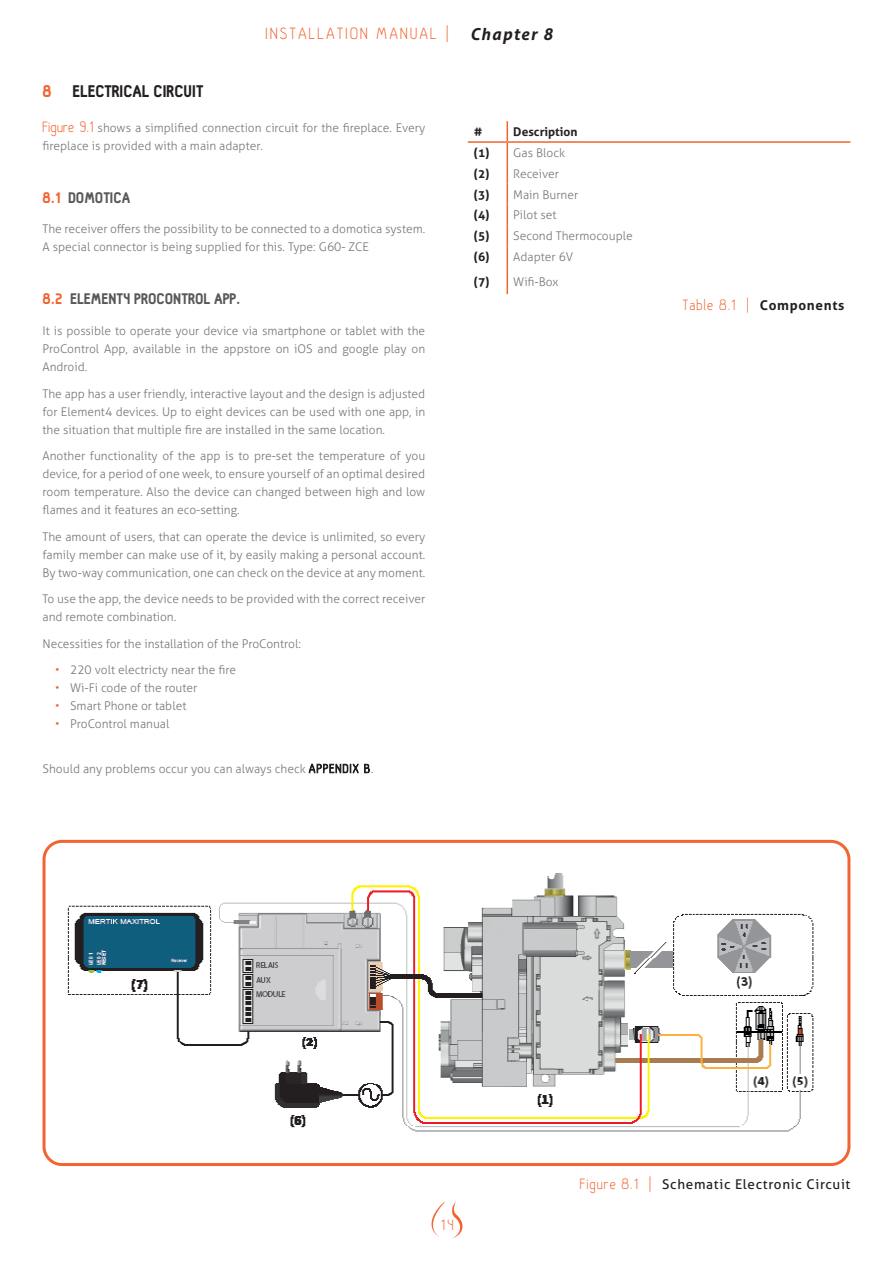
<style>
.page{position:relative;width:893px;height:1263px;background:#fff}
.page>*{position:absolute;margin:0;border:0;box-sizing:border-box;transform-origin:0 0}
.t1{font:300 18px "Hallosans";letter-spacing:.11em;color:#f26431}
.t2{font:900 16.5px "Hallosans";color:#231f20}
.t3{font:300 16.5px "Hallosans";color:#f26431}
.t4{font:900 15px "Hallosans";color:#57585a}
.t5{font:13.5px "Aller";letter-spacing:.05em;color:#231f20}
.t6{font:700 13.5px "Aller";letter-spacing:.05em;color:#231f20}
.t7{font:300 12px/18px "Aller";color:#76787b;text-align:justify}
.Table__Black_Bold_L{font:700 12px "Aller";color:#231f20}
.s1{font-family:"Aller";font-weight:700;font-style:italic;font-size:16.5px;color:#231f20}
.s2{color:#f26431}
.s3{font-family:"Hallosans";font-size:16.5px;color:#f26431}
.s4{font-family:"Hallosans";font-size:13.5px;color:#231f20}
.s5{font-family:"Hallosans";font-weight:300;font-size:16.5px;color:#f26431}
</style>
<div class="page">
<svg style="left:431px;top:1201px;width:14px;height:36px"></svg>
<svg style="left:452px;top:1201px;width:10px;height:37px"></svg>
<hr style="left:468px;top:141px;width:39px;height:2px;background:#f26431">
<hr style="left:507px;top:141px;width:343px;height:2px;background:#f26431">
<svg style="left:507px;top:121px;width:1px;height:173px"></svg>
<img style="left:67px;top:874px;width:747px;height:258px">
<div style="left:43px;top:840px;width:807px;height:326px;border:3px solid #f26431;border-radius:18px"></div>
<h1 class="t1" style="left:265px;top:24px;width:289px">INSTALLATION MANUAL | <span class="s1">Chapter 8</span></h1>
<p class="t2" style="left:43px;top:82px;width:162px"><span class="s2">8</span> ELECTRICAL CIRCUIT</p>
<p class="t7" style="left:43px;top:118px;width:384px"><span class="s3">Figure 9.1</span> shows a simplified connection circuit for the fireplace. Every fireplace is provided with a main adapter.</p>
<p class="t4" style="left:43px;top:189px;width:89px"><span class="s2">8.1</span> DOMOTICA</p>
<p class="t7" style="left:43px;top:220px;width:384px">The receiver offers the possibility to be connected to a domotica system.<br>A special connector is being supplied for this. Type: G60- ZCE</p>
<p class="t4" style="left:43px;top:291px;width:198px"><span class="s2">8.2</span> ELEMENT4 PROCONTROL APP.</p>
<p class="t7" style="left:43px;top:322px;width:384px">It is possible to operate your device via smartphone or tablet with the ProControl App, available in the appstore on iOS and google play on Android.</p>
<p class="t7" style="left:43px;top:384px;width:384px">The app has a user friendly, interactive layout and the design is adjusted for Element4 devices. Up to eight devices can be used with one app, in the situation that multiple fire are installed in the same location.</p>
<p class="t7" style="left:43px;top:447px;width:384px">Another functionality of the app is to pre-set the temperature of you device, for a period of one week, to ensure yourself of an optimal desired room temperature. Also the device can changed between high and low flames and it features an eco-setting.</p>
<p class="t7" style="left:43px;top:527px;width:384px">The amount of users, that can operate the device is unlimited, so every family member can make use of it, by easily making a personal account.<br>By two-way communication, one can check on the device at any moment.</p>
<p class="t7" style="left:43px;top:590px;width:384px">To use the app, the device needs to be provided with the correct receiver and remote combination.</p>
<p class="t7" style="left:43px;top:634px;width:260px">Necessities for the installation of the ProControl:</p>
<p class="t7" style="left:55px;top:661px;width:182px"><span class="s2">•</span> 220 volt electricty near the fire</p>
<p class="t7" style="left:55px;top:679px;width:144px"><span class="s2">•</span> Wi-Fi code of the router</p>
<p class="t7" style="left:55px;top:697px;width:133px"><span class="s2">•</span> Smart Phone or tablet</p>
<p class="t7" style="left:55px;top:715px;width:116px"><span class="s2">•</span> ProControl manual</p>
<p class="t7" style="left:43px;top:759px;width:333px">Should any problems occur you can always check <span class="s4">APPENDIX B</span>.</p>
<p class="Table__Black_Bold_L" style="left:474px;top:124px;width:10px">#</p>
<p class="Table__Black_Bold_L" style="left:513px;top:124px;width:66px">Description</p>
<p class="Table__Black_Bold_L" style="left:474px;top:145px;width:17px">(1)</p>
<p class="t7" style="left:513px;top:144px;width:53px">Gas Block</p>
<p class="Table__Black_Bold_L" style="left:474px;top:166px;width:17px">(2)</p>
<p class="t7" style="left:513px;top:164px;width:47px">Receiver</p>
<p class="Table__Black_Bold_L" style="left:474px;top:187px;width:17px">(3)</p>
<p class="t7" style="left:513px;top:185px;width:66px">Main Burner</p>
<p class="Table__Black_Bold_L" style="left:474px;top:208px;width:17px">(4)</p>
<p class="t7" style="left:513px;top:206px;width:45px">Pilot set</p>
<p class="Table__Black_Bold_L" style="left:474px;top:229px;width:17px">(5)</p>
<p class="t7" style="left:513px;top:227px;width:121px">Second Thermocouple</p>
<p class="Table__Black_Bold_L" style="left:474px;top:249px;width:17px">(6)</p>
<p class="t7" style="left:513px;top:248px;width:61px">Adapter 6V</p>
<p class="Table__Black_Bold_L" style="left:474px;top:274px;width:17px">(7)</p>
<p class="t7" style="left:513px;top:272px;width:47px">Wifi-Box</p>
<p class="t6" style="left:683px;top:297px;width:163px"><span class="s5">Table 8.1 |</span> Components</p>
<h2 class="t3" style="left:441px;top:1216px;width:14px">14</h2>
<p class="t5" style="left:580px;top:1176px;width:272px"><span class="s5">Figure 8.1 |</span> Schematic Electronic Circuit</p>
</div>
